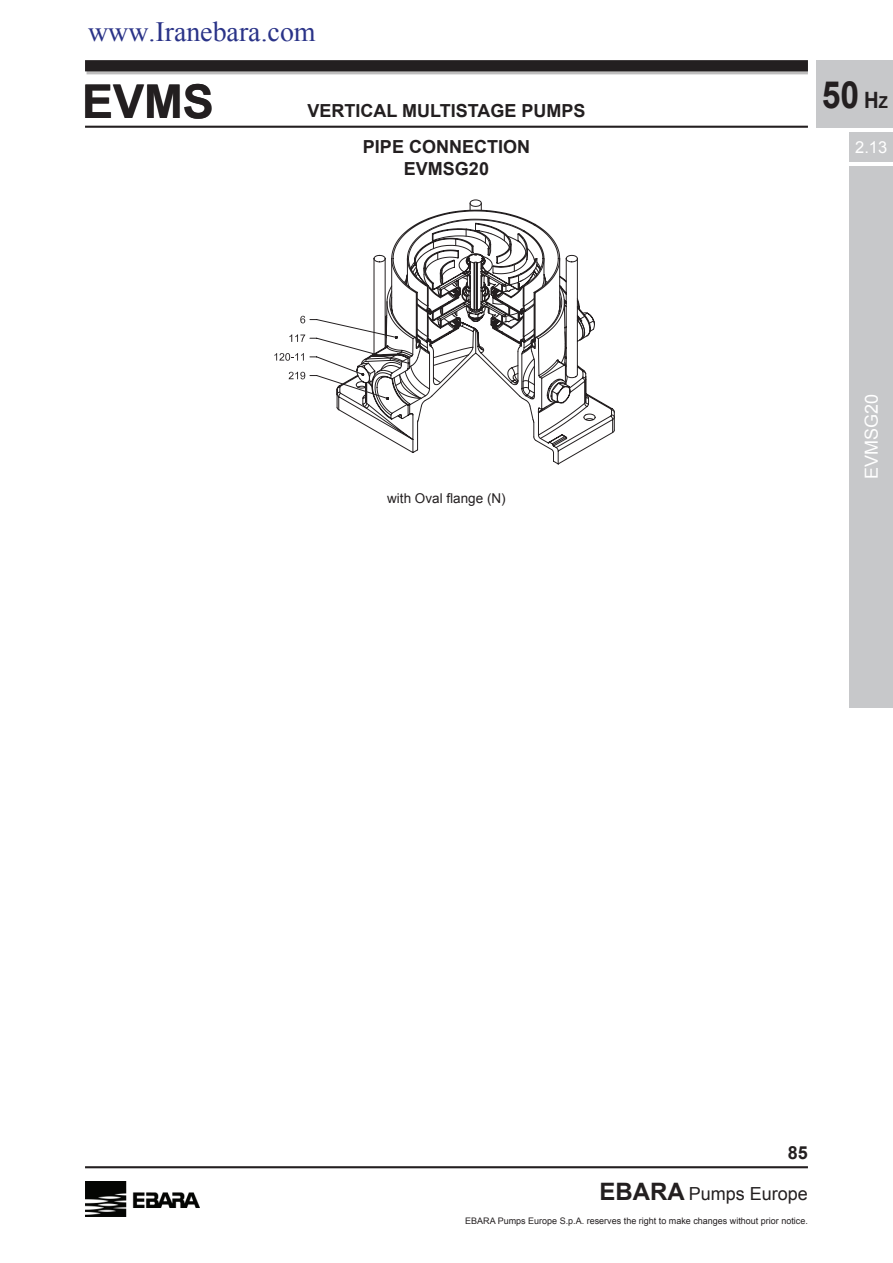
<style>
.page{position:relative;width:893px;height:1263px;background:#fff}
.page>*{position:absolute;margin:0;border:0;box-sizing:border-box;transform-origin:0 0}
.t1{font:700 46.5px "Arial";color:#231f20}
.t2{font:700 37.5px "Arial";color:#231f20;scale:.9 1}
.t3{font:27.9px "Times New Roman";color:#2a3388}
.t4{font:700 18px/21.6px "Arial";color:#231f20;text-align:center}
.t5{font:18px "Arial";color:#fff}
.t6{font:18px "Arial";color:#231f20}
.t7{font:16.5px "Arial";color:#fff}
.t8{font:13.5px "Arial";color:#231f20}
.t9{font:9px "Arial";color:#231f20}
.s1{font-size:22.5px}
.s2{font-size:16.5px}
.s3{font-weight:700;font-size:24px}
</style>
<div class="page">
<svg style="left:85px;top:60px;width:723px;height:14px;background:#413e3f"></svg>
<div style="left:816px;top:60px;width:77px;height:68px;background:#c7c8ca"></div>
<hr style="left:85px;top:126px;width:723px;height:2px;background:#231f20">
<hr style="left:85px;top:1166px;width:723px;height:2px;background:#231f20">
<img style="left:85px;top:1181px;width:115px;height:35px">
<div style="left:849px;top:132px;width:44px;height:30px;background:#c7c8ca"></div>
<div style="left:849px;top:166px;width:44px;height:541px;background:#c7c8ca"></div>
<svg style="left:409px;top:210px;width:173px;height:243px"></svg>
<svg style="left:274px;top:219px;width:340px;height:232px"></svg>
<h3 class="t3" style="left:88px;top:18px;width:229px">www.Iranebara.com</h3>
<h1 class="t1" style="left:82px;top:71px;width:133px">EVMS</h1>
<h3 class="t4" style="left:307px;top:101px;width:280px">VERTICAL MULTISTAGE PUMPS</h3>
<h3 class="t4" style="left:363px;top:137px;width:169px">PIPE CONNECTION<br>EVMSG20</h3>
<h3 class="t8" style="left:387px;top:490px;width:120px">with Oval flange (N)</h3>
<h2 class="t2" style="left:822px;top:69px;width:75px">50 <span class="s1">H</span><span class="s2">Z</span></h2>
<h3 class="t7" style="left:855px;top:136px;width:34px">2.13</h3>
<h3 class="t7" style="left:860px;top:136px;width:24px">2.9</h3>
<h3 class="t7" style="left:877px;top:136px;width:11px">12</h3>
<h3 class="t7" style="left:878px;top:136px;width:11px">0</h3>
<h3 class="t7" style="left:873px;top:136px;width:11px">8</h3>
<h3 class="t5" style="left:860px;top:410px;width:22px;rotate:-90deg">15</h3>
<h3 class="t5" style="left:860px;top:483px;width:95px;rotate:-90deg">EVMS(L)20</h3>
<h3 class="t5" style="left:860px;top:479px;width:87px;rotate:-90deg">EVMSG20</h3>
<h3 class="t5" style="left:860px;top:427px;width:34px;rotate:-90deg">(L)5</h3>
<h3 class="t5" style="left:860px;top:405px;width:12px;rotate:-90deg">3</h3>
<h3 class="t5" style="left:860px;top:405px;width:12px;rotate:-90deg">1</h3>
<h3 class="t4" style="left:788px;top:1143px;width:22px">85</h3>
<h3 class="t6" style="left:599px;top:1182px;width:210px"><span class="s3">EBARA</span> Pumps Europe</h3>
<p class="t9" style="left:465px;top:1214px;width:344px">EBARA Pumps Europe S.p.A. reserves the right to make changes without prior notice.</p>
</div>
